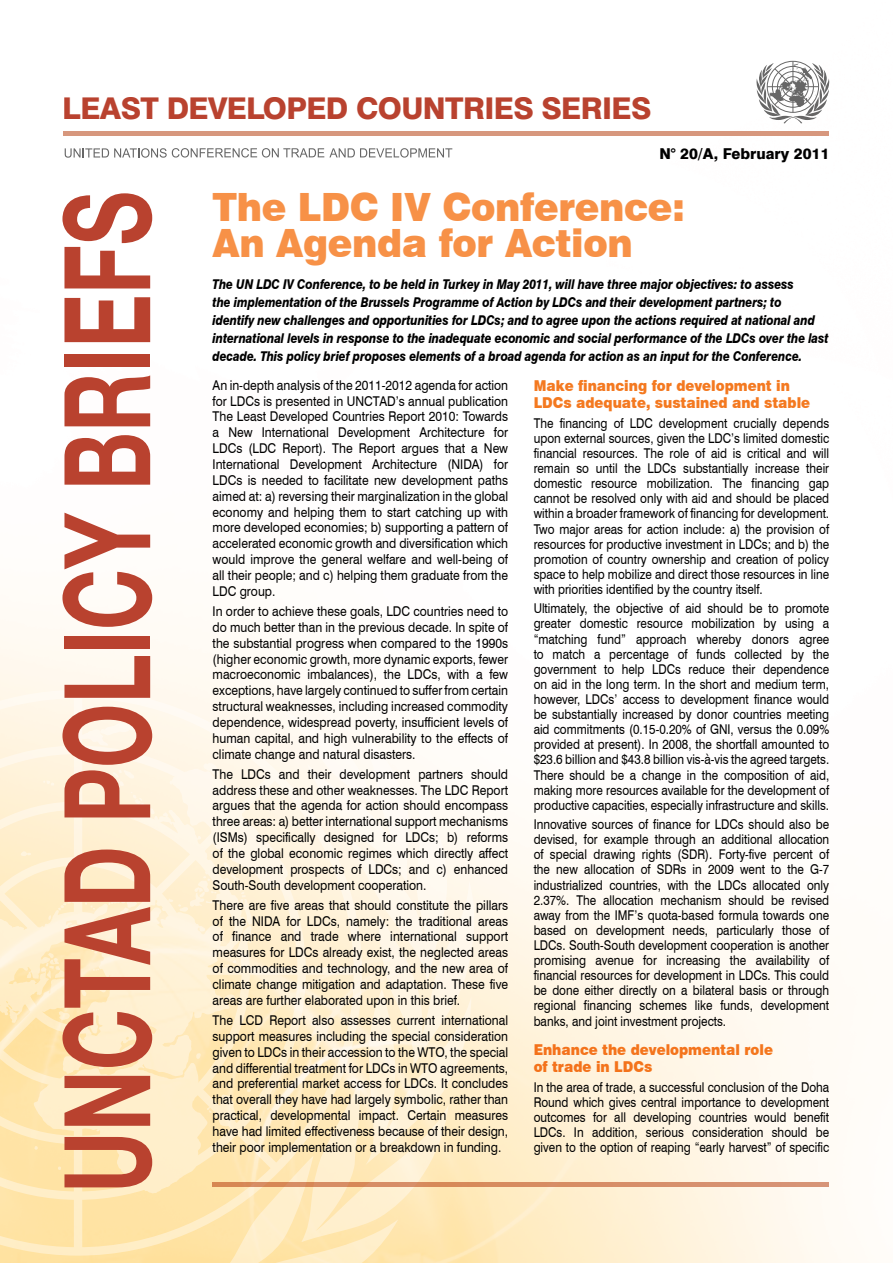
<style>
.page{position:relative;width:893px;height:1263px;background:#fff}
.page>*{position:absolute;margin:0;border:0;box-sizing:border-box;transform-origin:0 0}
.t1{font:700 120px "Helvetica Neue";color:#b9422f;scale:.69 1}
.t2{font:900 39px/36px "Swiss 721 BT";letter-spacing:-.01em;color:#f79147;scale:.95 1}
.t3{font:800 30px "Swiss 721 BT";letter-spacing:-.02em;color:#b9422f}
.t4{font:900 15px/16.6px "Swiss 721 BT";color:#f47920;scale:.9 1}
.t5{font:800 15px "Swiss 721 BT";color:#000}
.t6{font:13.5px/15.9px "Swiss 721 BT";color:#000;text-align:justify;scale:.9 1}
.t7{font:13.5px/15.1px "Swiss 721 BT";color:#000;text-align:justify;scale:.87 1}
.t8{font:italic 800 13.5px/18px "Swiss 721 BT";letter-spacing:-.01em;color:#000;scale:.84 1}
</style>
<div class="page">
<img style="left:0;top:60px;width:842px;height:1203px">
<svg style="left:0;top:707px;width:475px;height:556px"></svg>
<svg style="left:0;top:690px;width:366px;height:570px;background:#feefce"></svg>
<svg style="left:213px;top:1182px;width:616px;height:4px;background:#d78d64"></svg>
<svg style="left:756px;top:61px;width:73px;height:62px"></svg>
<svg style="left:65px;top:148px;width:387px;height:10px"></svg>
<hr style="left:64px;top:132px;width:765px;height:4px;background:#d7977d">
<h3 class="t3" style="left:63px;top:90px;width:498px">LEAST DEVELOPED COUNTRIES SERIES</h3>
<p class="t5" style="left:659px;top:144px;width:171px">N° 20/A, FEBRUARY 2011</p>
<h1 class="t1" style="left:33px;top:1193px;width:1453px;rotate:-90deg">UNCTAD POLICY BRIEFS</h1>
<h2 class="t2" style="left:213px;top:189px;width:499px">The LDC IV Conference:<br>An Agenda for Action</h2>
<p class="t8" style="left:213px;top:275px;width:735px">The UN LDC IV Conference, to be held in Turkey in May 2011, will have three major objectives: to assess<br>the implementation of the Brussels Programme of Action by LDCs and their development partners; to<br>identify new challenges and opportunities for LDCs; and to agree upon the actions required at national and international levels in response to the inadequate economic and social performance of the LDCs over the last decade. This policy brief proposes elements of a broad agenda for action as an input for the Conference.</p>
<p class="t6" style="left:213px;top:377px;width:330px">An in-depth analysis of the 2011-2012 agenda for action for LDCs is presented in UNCTAD’s annual publication The Least Developed Countries Report 2010: Towards a New International Development Architecture for LDCs (LDC Report). The Report argues that a New International Development Architecture (NIDA) for LDCs is needed to facilitate new development paths aimed at: a) reversing their marginalization in the global economy and helping them to start catching up with more developed economies; b) supporting a pattern of accelerated economic growth and diversification which would improve the general welfare and well-being of all their people; and c) helping them graduate from the LDC group.</p>
<p class="t6" style="left:213px;top:603px;width:330px">In order to achieve these goals, LDC countries need to do much better than in the previous decade. In spite of the substantial progress when compared to the 1990s (higher economic growth, more dynamic exports, fewer macroeconomic imbalances), the LDCs, with a few exceptions, have largely continued to suffer from certain structural weaknesses, including increased commodity dependence, widespread poverty, insufficient levels of human capital, and high vulnerability to the effects of climate change and natural disasters.</p>
<p class="t6" style="left:213px;top:766px;width:330px">The LDCs and their development partners should address these and other weaknesses. The LDC Report argues that the agenda for action should encompass three areas: a) better international support mechanisms (ISMs) specifically designed for LDCs; b) reforms of the global economic regimes which directly affect development prospects of LDCs; and c) enhanced South-South development cooperation.</p>
<p class="t6" style="left:213px;top:897px;width:330px">There are five areas that should constitute the pillars of the NIDA for LDCs, namely: the traditional areas of finance and trade where international support measures for LDCs already exist, the neglected areas of commodities and technology, and the new area of climate change mitigation and adaptation. These five areas are further elaborated upon in this brief.</p>
<p class="t6" style="left:213px;top:1012px;width:330px">The LCD Report also assesses current international support measures including the special consideration given to LDCs in their accession to the WTO, the special and differential treatment for LDCs in WTO agreements, and preferential market access for LDCs. It concludes that overall they have had largely symbolic, rather than practical, developmental impact. Certain measures have had limited effectiveness because of their design, their poor implementation or a breakdown in funding.</p>
<p class="t4" style="left:534px;top:377px;width:309px">Make financing for development in<br>LDCs adequate, sustained and stable</p>
<p class="t7" style="left:534px;top:415px;width:341px">The financing of LDC development crucially depends upon external sources, given the LDC’s limited domestic financial resources. The role of aid is critical and will remain so until the LDCs substantially increase their domestic resource mobilization. The financing gap cannot be resolved only with aid and should be placed within a broader framework of financing for development.<br>Two major areas for action include: a) the provision of resources for productive investment in LDCs; and b) the promotion of country ownership and creation of policy space to help mobilize and direct those resources in line with priorities identified by the country itself.</p>
<p class="t7" style="left:534px;top:601px;width:341px">Ultimately, the objective of aid should be to promote greater domestic resource mobilization by using a “matching fund” approach whereby donors agree to match a percentage of funds collected by the government to help LDCs reduce their dependence on aid in the long term. In the short and medium term, however, LDCs’ access to development finance would be substantially increased by donor countries meeting aid commitments (0.15-0.20% of GNI, versus the 0.09% provided at present). In 2008, the shortfall amounted to $23.6 billion and $43.8 billion vis-à-vis the agreed targets.<br>There should be a change in the composition of aid, making more resources available for the development of productive capacities, especially infrastructure and skills.</p>
<p class="t7" style="left:534px;top:817px;width:341px">Innovative sources of finance for LDCs should also be devised, for example through an additional allocation of special drawing rights (SDR). Forty-five percent of the new allocation of SDRs in 2009 went to the G-7 industrialized countries, with the LDCs allocated only 2.37%. The allocation mechanism should be revised away from the IMF’s quota-based formula towards one based on development needs, particularly those of LDCs. South-South development cooperation is another promising avenue for increasing the availability of financial resources for development in LDCs. This could be done either directly on a bilateral basis or through regional financing schemes like funds, development banks, and joint investment projects.</p>
<p class="t4" style="left:534px;top:1041px;width:267px">Enhance the developmental role of trade in LDCs</p>
<p class="t7" style="left:534px;top:1079px;width:341px">In the area of trade, a successful conclusion of the Doha Round which gives central importance to development outcomes for all developing countries would benefit LDCs. In addition, serious consideration should be given to the option of reaping “early harvest” of specific</p>
</div>
